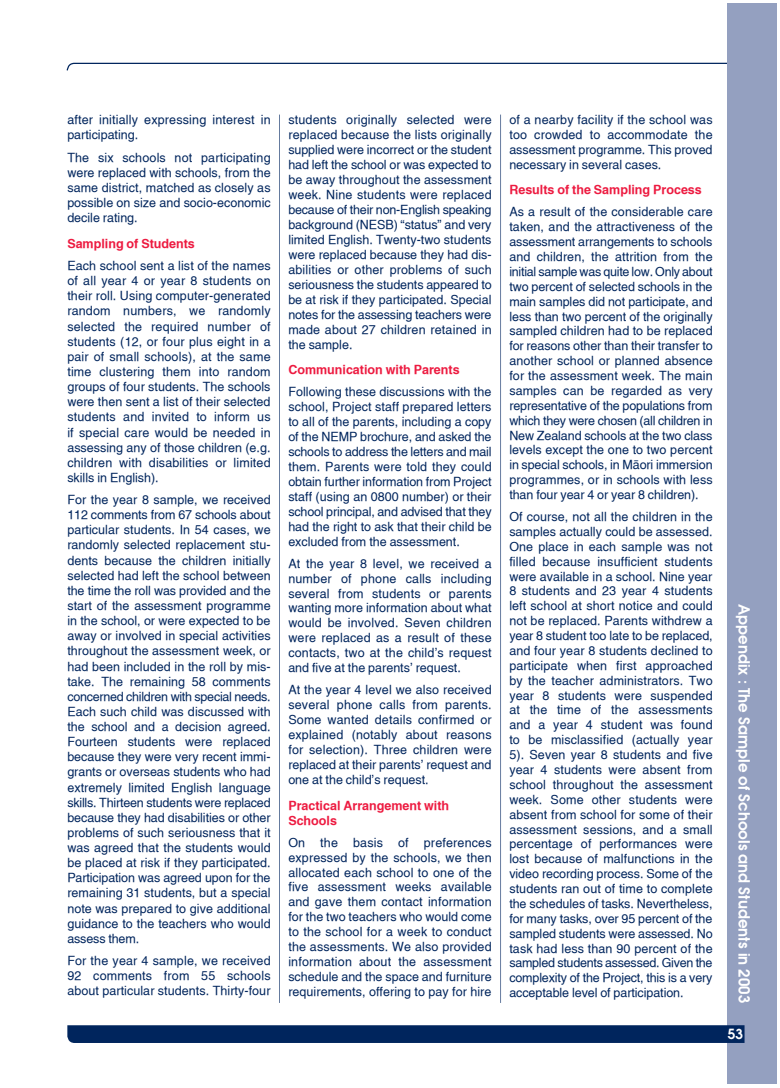
<style>
.page{position:relative;width:780px;height:1088px;background:#fff}
.page>*{position:absolute;margin:0;border:0;box-sizing:border-box;transform-origin:0 0}
.t1{font:700 15px "Hawn Avant";color:#fff}
.t2{font:700 13.75px "Hawn Avant";color:#fff}
.t3{font:12.5px/14.9px "Hawn Helv";color:#00255d;text-align:justify}
.t4{font:700 12.5px/15px "Hawn Helv";color:#ed1a40}
</style>
<div class="page">
<svg style="left:66px;top:62px;width:660px;height:9px"></svg>
<div style="left:726px;top:4px;width:50px;height:1080px;background:#94a0c0"></div>
<svg style="left:67px;top:1025px;width:677px;height:18px;background:#04285f"></svg>
<hr style="left:279px;top:115px;width:1px;height:888px;background:#234275">
<hr style="left:500px;top:115px;width:1px;height:888px;background:#234275">
<p class="t3" style="left:67px;top:112px;width:205px">after initially expressing interest in participating.</p>
<p class="t3" style="left:67px;top:150px;width:205px">The six schools not participating were replaced with schools, from the same district, matched as closely as possible on size and socio-economic decile rating.</p>
<p class="t4" style="left:67px;top:236px;width:129px">Sampling of Students</p>
<p class="t3" style="left:67px;top:258px;width:205px">Each school sent a list of the names of all year 4 or year 8 students on their roll. Using computer-generated random numbers, we randomly selected the required number of students (12, or four plus eight in a pair of small schools), at the same time clustering them into random groups of four students. The schools were then sent a list of their selected students and invited to inform us if special care would be needed in assessing any of those children (e.g. children with disabilities or limited skills in English).</p>
<p class="t3" style="left:67px;top:492px;width:205px">For the year 8 sample, we received 112 comments from 67 schools about particular students. In 54 cases, we randomly selected replacement stu&shy;dents because the children initially selected had left the school between the time the roll was provided and the start of the assessment programme in the school, or were expected to be away or involved in special activities throughout the assessment week, or had been included in the roll by mis&shy;take. The remaining 58 comments concerned children with special needs.<br>Each such child was discussed with the school and a decision agreed.<br>Fourteen students were replaced because they were very recent immi&shy;grants or overseas students who had extremely limited English language skills. Thirteen students were replaced because they had disabilities or other problems of such seriousness that it was agreed that the students would be placed at risk if they participated.<br>Participation was agreed upon for the remaining 31 students, but a special note was prepared to give additional guidance to the teachers who would assess them.</p>
<p class="t3" style="left:67px;top:953px;width:205px">For the year 4 sample, we received 92 comments from 55 schools about particular students. Thirty-four</p>
<p class="t3" style="left:288px;top:112px;width:205px">students originally selected were replaced because the lists originally supplied were incorrect or the student had left the school or was expected to be away throughout the assessment week. Nine students were replaced because of their non-English speaking background (NESB) “status” and very limited English. Twenty-two students were replaced because they had dis&shy;abilities or other problems of such seriousness the students appeared to be at risk if they participated. Special notes for the assessing teachers were made about 27 children retained in the sample.</p>
<p class="t4" style="left:288px;top:362px;width:173px">Communication with Parents</p>
<p class="t3" style="left:288px;top:384px;width:205px">Following these discussions with the school, Project staff prepared letters to all of the parents, including a copy of the NEMP brochure, and asked the schools to address the letters and mail them. Parents were told they could obtain further information from Project staff (using an 0800 number) or their school principal, and advised that they had the right to ask that their child be excluded from the assessment.</p>
<p class="t3" style="left:288px;top:556px;width:205px">At the year 8 level, we received a number of phone calls including several from students or parents wanting more information about what would be involved. Seven children were replaced as a result of these contacts, two at the child’s request and five at the parents’ request.</p>
<p class="t3" style="left:288px;top:682px;width:205px">At the year 4 level we also received several phone calls from parents.<br>Some wanted details confirmed or explained (notably about reasons for selection). Three children were replaced at their parents’ request and one at the child’s request.</p>
<p class="t4" style="left:288px;top:797px;width:162px">Practical Arrangement with<br>Schools</p>
<p class="t3" style="left:288px;top:835px;width:205px">On the basis of preferences expressed by the schools, we then allocated each school to one of the five assessment weeks available and gave them contact information for the two teachers who would come to the school for a week to conduct the assessments. We also provided information about the assessment schedule and the space and furniture requirements, offering to pay for hire</p>
<p class="t3" style="left:509px;top:112px;width:205px">of a nearby facility if the school was too crowded to accommodate the assessment programme. This proved necessary in several cases.</p>
<p class="t4" style="left:509px;top:182px;width:194px">Results of the Sampling Process</p>
<p class="t3" style="left:509px;top:205px;width:205px">As a result of the considerable care taken, and the attractiveness of the assessment arrangements to schools and children, the attrition from the initial sample was quite low. Only about two percent of selected schools in the main samples did not participate, and less than two percent of the originally sampled children had to be replaced for reasons other than their transfer to another school or planned absence for the assessment week. The main samples can be regarded as very representative of the populations from which they were chosen (all children in New Zealand schools at the two class levels except the one to two percent in special schools, in Mäori immersion programmes, or in schools with less than four year 4 or year 8 children).</p>
<p class="t3" style="left:509px;top:509px;width:205px">Of course, not all the children in the samples actually could be assessed.<br>One place in each sample was not filled because insufficient students were available in a school. Nine year 8 students and 23 year 4 students left school at short notice and could not be replaced. Parents withdrew a year 8 student too late to be replaced, and four year 8 students declined to participate when first approached by the teacher administrators. Two year 8 students were suspended at the time of the assessments and a year 4 student was found to be misclassified (actually year 5). Seven year 8 students and five year 4 students were absent from school throughout the assessment week. Some other students were absent from school for some of their assessment sessions, and a small percentage of performances were lost because of malfunctions in the video recording process. Some of the students ran out of time to complete the schedules of tasks. Nevertheless, for many tasks, over 95 percent of the sampled students were assessed. No task had less than 90 percent of the sampled students assessed. Given the complexity of the Project, this is a very acceptable level of participation.</p>
<p class="t1" style="left:754px;top:604px;width:400px;rotate:90deg">Appendix : The Sample of Schools and Students in 2003</p>
<p class="t2" style="left:727px;top:1025px;width:17px">53</p>
</div>
